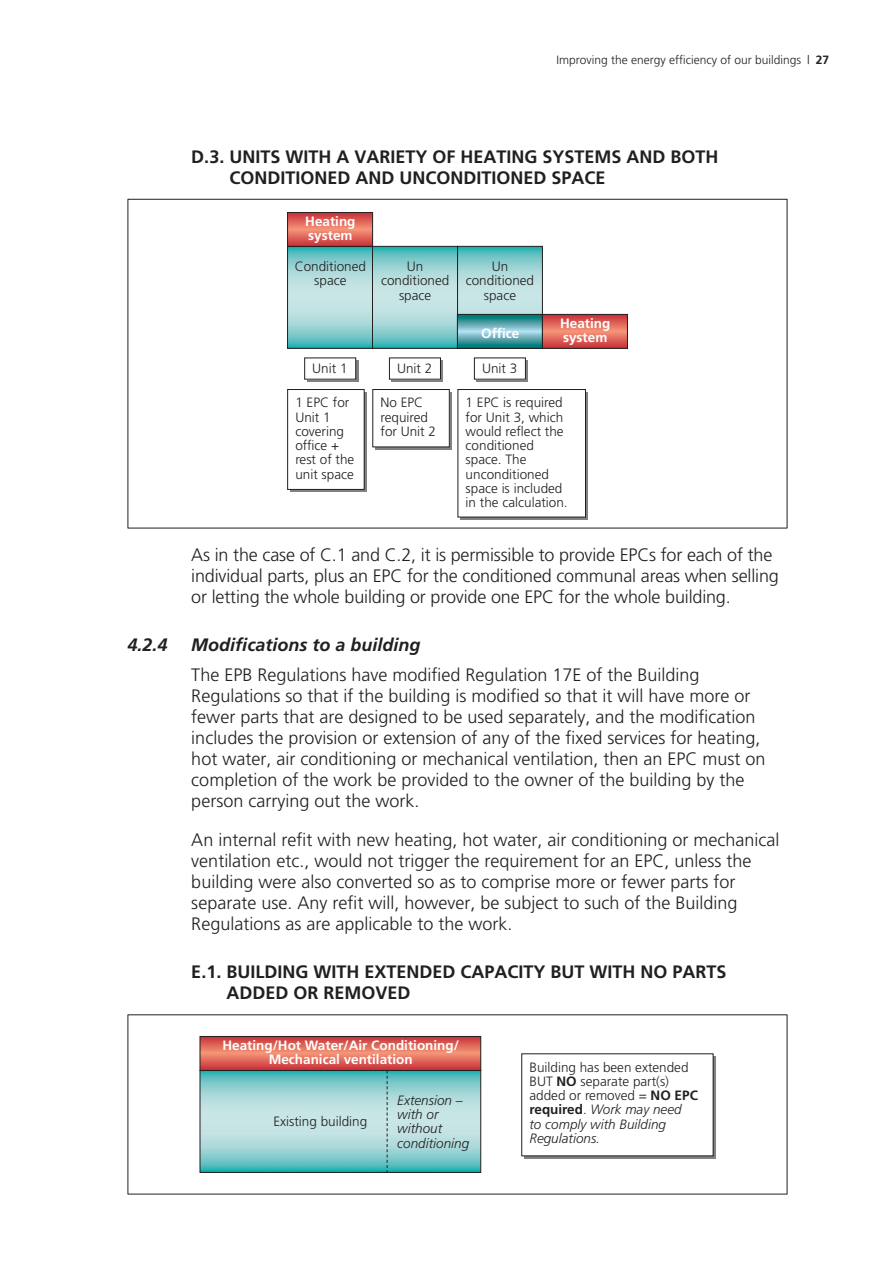
<style>
.page{position:relative;width:893px;height:1263px;background:#fff}
.page>*{position:absolute;margin:0;border:0;box-sizing:border-box;transform-origin:0 0}
.t1{font:300 18px/21px "Frutiger";color:#221f1f}
.t2{font:700 18px/21px "Frutiger";color:#221f1f}
.t3{font:italic 700 18px "Frutiger";color:#221f1f}
.t4{font:300 13.5px/14.2px "Frutiger";color:#221f1f}
.t5{font:700 13.5px/14.2px "Frutiger";color:#fff}
.t6{font:italic 300 13.5px/14.2px "Frutiger";color:#221f1f}
.t7{font:300 12px "Frutiger";color:#221f1f}
.s1{font-weight:700}
.s2{font-style:italic}
</style>
<div class="page">
<hr style="left:128px;top:199px;width:659px;height:1px;background:#221f1f">
<hr style="left:128px;top:200px;width:1px;height:328px;background:#221f1f">
<hr style="left:787px;top:200px;width:1px;height:328px;background:#221f1f">
<hr style="left:128px;top:528px;width:659px;height:1px;background:#221f1f">
<div style="left:307px;top:360px;width:51px;height:22px;background:linear-gradient(to right,#808284,#808284)"></div>
<svg style="left:392px;top:360px;width:51px;height:22px"></svg>
<svg style="left:477px;top:360px;width:51px;height:22px"></svg>
<img style="left:289px;top:214px;width:82px;height:133px">
<div style="left:287px;top:246px;width:86px;height:103px;border:1px solid #221f1f"></div>
<img style="left:374px;top:248px;width:167px;height:99px">
<div style="left:457px;top:246px;width:86px;height:103px;border:1px solid #221f1f"></div>
<div style="left:460px;top:392px;width:128px;height:128px;background:linear-gradient(to right,#808284,#808284)"></div>
<div style="left:458px;top:390px;width:127px;height:127px;background:#fff"></div>
<div style="left:457px;top:389px;width:129px;height:128px;border:1px solid #221f1f"></div>
<div style="left:375px;top:392px;width:76px;height:57px;background:#58585a"></div>
<div style="left:373px;top:390px;width:76px;height:57px;background:#fff"></div>
<div style="left:372px;top:389px;width:78px;height:58px;border:1px solid #221f1f"></div>
<div style="left:305px;top:358px;width:51px;height:21px;background:#fff"></div>
<div style="left:389px;top:358px;width:51px;height:21px;background:#fff"></div>
<div style="left:474px;top:358px;width:51px;height:21px;background:#fff"></div>
<div style="left:287px;top:212px;width:86px;height:35px;border:1px solid #221f1f"></div>
<div style="left:372px;top:246px;width:86px;height:103px;border:1px solid #221f1f"></div>
<img style="left:459px;top:316px;width:167px;height:31px">
<div style="left:457px;top:314px;width:86px;height:35px;border:1px solid #221f1f"></div>
<div style="left:542px;top:314px;width:86px;height:35px;border:1px solid #221f1f"></div>
<svg style="left:290px;top:392px;width:76px;height:100px"></svg>
<div style="left:288px;top:390px;width:76px;height:99px;background:#fff"></div>
<div style="left:287px;top:389px;width:77px;height:101px;border:1px solid #221f1f"></div>
<hr style="left:128px;top:1014px;width:659px;height:1px;background:#221f1f">
<hr style="left:128px;top:1015px;width:1px;height:179px;background:#221f1f">
<hr style="left:787px;top:1015px;width:1px;height:179px;background:#221f1f">
<hr style="left:128px;top:1194px;width:659px;height:1px;background:#221f1f">
<img style="left:202px;top:1038px;width:277px;height:31px">
<div style="left:524px;top:1056px;width:191px;height:102px;background:linear-gradient(to right,#5e5e5f,#5e5e5f)"></div>
<div style="left:522px;top:1054px;width:191px;height:102px;background:#fff"></div>
<div style="left:200px;top:1036px;width:281px;height:35px;border:1px solid #221f1f"></div>
<svg style="left:199px;top:1070px;width:282px;height:103px"></svg>
<p class="t7" style="left:556px;top:55px;width:274px">Improving the energy efficiency of our buildings | <span class="s1">27</span></p>
<p class="t2" style="left:229px;top:148px;width:491px;text-indent:-38px">D.3. UNITS WITH A VARIETY OF HEATING SYSTEMS AND BOTH<br>CONDITIONED AND UNCONDITIONED SPACE</p>
<p class="t5" style="left:305px;top:215px;width:52px">Heating system</p>
<p class="t4" style="left:295px;top:260px;width:73px;text-align:center">Conditioned space</p>
<p class="t4" style="left:381px;top:260px;width:70px;text-align:center">Un conditioned space</p>
<p class="t4" style="left:466px;top:260px;width:70px;text-align:center">Un conditioned space</p>
<p class="t5" style="left:481px;top:327px;width:40px">Office</p>
<p class="t5" style="left:560px;top:317px;width:52px">Heating system</p>
<p class="t4" style="left:312px;top:363px;width:37px">Unit 1</p>
<p class="t4" style="left:397px;top:363px;width:37px">Unit 2</p>
<p class="t4" style="left:482px;top:363px;width:37px">Unit 3</p>
<p class="t4" style="left:295px;top:397px;width:61px">1 EPC for<br>Unit 1 covering office + rest of the unit space</p>
<p class="t4" style="left:380px;top:397px;width:57px">No EPC required for Unit 2</p>
<p class="t4" style="left:466px;top:397px;width:104px">1 EPC is required for Unit 3, which would reflect the conditioned space. The unconditioned space is included in the calculation.</p>
<p class="t1" style="left:191px;top:546px;width:589px">As in the case of C.1 and C.2, it is permissible to provide EPCs for each of the individual parts, plus an EPC for the conditioned communal areas when selling or letting the whole building or provide one EPC for the whole building.</p>
<p class="t3" style="left:128px;top:638px;width:42px">4.2.4</p>
<p class="t3" style="left:191px;top:638px;width:231px">Modifications to a building</p>
<p class="t1" style="left:191px;top:666px;width:576px">The EPB Regulations have modified Regulation 17E of the Building Regulations so that if the building is modified so that it will have more or fewer parts that are designed to be used separately, and the modification includes the provision or extension of any of the fixed services for heating, hot water, air conditioning or mechanical ventilation, then an EPC must on completion of the work be provided to the owner of the building by the person carrying out the work.</p>
<p class="t1" style="left:191px;top:831px;width:590px">An internal refit with new heating, hot water, air conditioning or mechanical ventilation etc., would not trigger the requirement for an EPC, unless the building were also converted so as to comprise more or fewer parts for separate use. Any refit will, however, be subject to such of the Building Regulations as are applicable to the work.</p>
<p class="t2" style="left:226px;top:963px;width:502px;text-indent:-35px">E.1. BUILDING WITH EXTENDED CAPACITY BUT WITH NO PARTS<br>ADDED OR REMOVED</p>
<p class="t5" style="left:222px;top:1039px;width:238px;text-align:center">Heating/Hot Water/Air Conditioning/<br>Mechanical ventilation</p>
<p class="t4" style="left:273px;top:1115px;width:95px">Existing building</p>
<p class="t6" style="left:397px;top:1094px;width:74px">Extension – with or without conditioning</p>
<p class="t4" style="left:529px;top:1061px;width:170px">Building has been extended<br>BUT <span class="s1">NO</span> separate part(s) added or removed = <span class="s1">NO EPC required</span>. <span class="s2">Work may need<br>to comply with Building<br>Regulations.</span></p>
</div>
